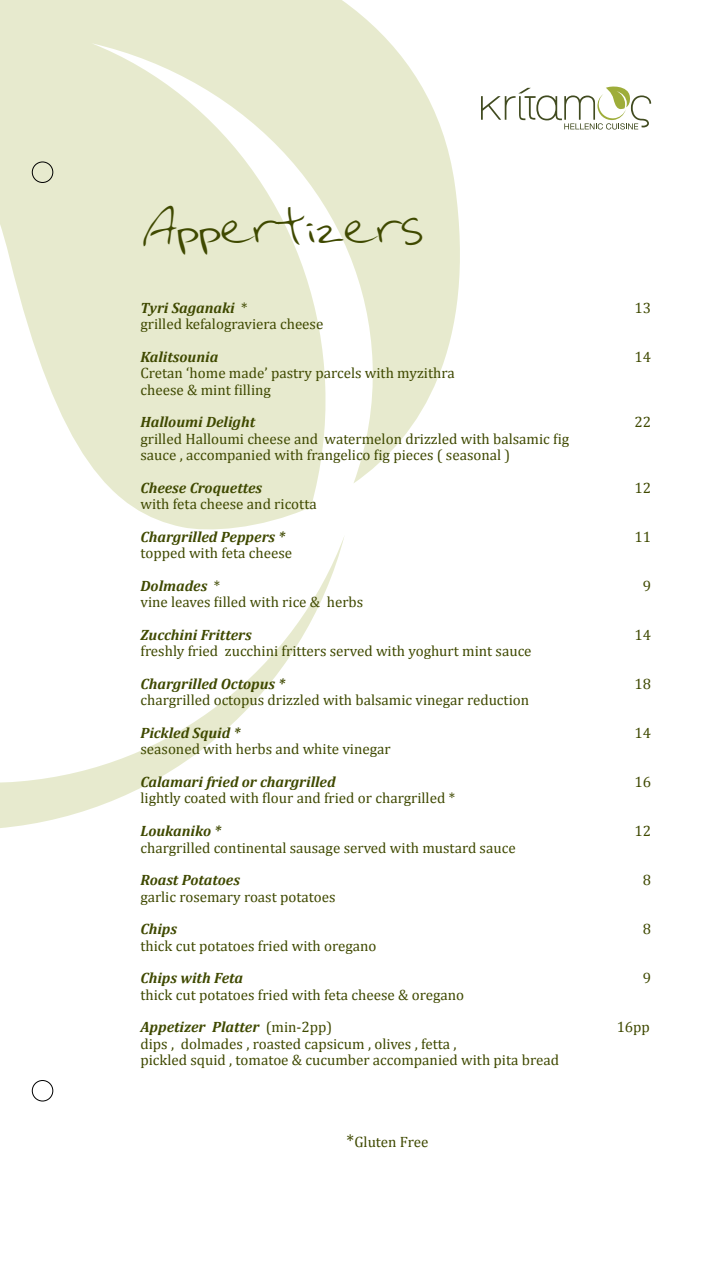
<style>
.page{position:relative;width:715px;height:1263px;background:#fff}
.page>*{position:absolute;margin:0;border:0;box-sizing:border-box;transform-origin:0 0}
.t1{font:45px "Urara";color:#3f4900}
.t2{font:15px/16.4px "Cambria";color:#3f4900}
.t3{font:italic 700 15px "Cambria";color:#3f4900}
.s1{font-weight:400;font-style:normal}
.s2{font-weight:700;font-style:italic}
.s3{font-size:18px}
</style>
<div class="page">
<svg style="left:0;top:537px;width:344px;height:291px"></svg>
<svg style="left:0;top:0;width:460px;height:530px;fill:#e7eace"></svg>
<div style="left:32px;top:162px;width:21px;height:21px;border:1px solid #000;border-radius:50%"></div>
<div style="left:32px;top:1080px;width:21px;height:21px;border:1px solid #000;border-radius:50%"></div>
<svg style="left:481px;top:86px;width:170px;height:44px"></svg>
<h1 class="t1" style="left:140px;top:201px;width:283px">Appertizers</h1>
<p class="t3" style="left:140px;top:297px;width:109px">Tyri Saganaki <span class="s1">*</span></p>
<p class="t2" style="left:634px;top:300px;width:18px">13</p>
<p class="t2" style="left:140px;top:316px;width:184px">grilled kefalograviera cheese</p>
<p class="t3" style="left:140px;top:346px;width:79px">Kalitsounia</p>
<p class="t2" style="left:634px;top:349px;width:18px">14</p>
<p class="t2" style="left:140px;top:365px;width:315px">Cretan ‘home made’ pastry parcels with myzithra cheese &amp; mint filling</p>
<p class="t3" style="left:140px;top:412px;width:116px">Halloumi Delight</p>
<p class="t2" style="left:634px;top:414px;width:18px">22</p>
<p class="t2" style="left:140px;top:430px;width:430px">grilled Halloumi cheese and watermelon drizzled with balsamic fig sauce , accompanied with frangelico fig pieces ( seasonal )</p>
<p class="t3" style="left:140px;top:477px;width:123px">Cheese Croquettes</p>
<p class="t2" style="left:634px;top:479px;width:18px">12</p>
<p class="t2" style="left:140px;top:496px;width:178px">with feta cheese and ricotta</p>
<p class="t3" style="left:140px;top:526px;width:146px">Chargrilled Peppers *</p>
<p class="t2" style="left:634px;top:528px;width:18px">11</p>
<p class="t2" style="left:140px;top:537px;width:153px;line-height:32.7px">topped with feta cheese<br><span class="s2">Dolmades</span> *</p>
<p class="t2" style="left:642px;top:577px;width:10px">9</p>
<p class="t2" style="left:140px;top:594px;width:224px">vine leaves filled with rice &amp; herbs</p>
<p class="t3" style="left:140px;top:624px;width:113px">Zucchini Fritters</p>
<p class="t2" style="left:634px;top:627px;width:18px">14</p>
<p class="t2" style="left:140px;top:643px;width:392px">freshly fried zucchini fritters served with yoghurt mint sauce</p>
<p class="t3" style="left:140px;top:673px;width:146px">Chargrilled Octopus *</p>
<p class="t2" style="left:634px;top:676px;width:18px">18</p>
<p class="t2" style="left:140px;top:692px;width:390px">chargrilled octopus drizzled with balsamic vinegar reduction</p>
<p class="t3" style="left:140px;top:722px;width:101px">Pickled Squid *</p>
<p class="t2" style="left:634px;top:725px;width:18px">14</p>
<p class="t2" style="left:140px;top:741px;width:251px">seasoned with herbs and white vinegar</p>
<p class="t3" style="left:140px;top:771px;width:197px">Calamari fried or chargrilled</p>
<p class="t2" style="left:634px;top:774px;width:18px">16</p>
<p class="t2" style="left:140px;top:790px;width:316px">lightly coated with flour and fried or chargrilled *</p>
<p class="t3" style="left:140px;top:820px;width:82px">Loukaniko *</p>
<p class="t2" style="left:634px;top:823px;width:18px">12</p>
<p class="t2" style="left:140px;top:839px;width:376px">chargrilled continental sausage served with mustard sauce</p>
<p class="t3" style="left:140px;top:869px;width:101px">Roast Potatoes</p>
<p class="t2" style="left:642px;top:872px;width:10px">8</p>
<p class="t2" style="left:140px;top:888px;width:196px">garlic rosemary roast potatoes</p>
<p class="t3" style="left:140px;top:918px;width:38px">Chips</p>
<p class="t2" style="left:642px;top:921px;width:10px">8</p>
<p class="t2" style="left:140px;top:937px;width:237px">thick cut potatoes fried with oregano</p>
<p class="t3" style="left:140px;top:968px;width:104px">Chips with Feta</p>
<p class="t2" style="left:642px;top:970px;width:10px">9</p>
<p class="t2" style="left:140px;top:978px;width:325px;line-height:32.7px">thick cut potatoes fried with feta cheese &amp; oregano<br><span class="s2">Appetizer Platter</span> (min-2pp)</p>
<p class="t2" style="left:616px;top:1019px;width:35px">16pp</p>
<p class="t2" style="left:140px;top:1035px;width:420px">dips , dolmades , roasted capsicum , olives , fetta ,<br>pickled squid , tomatoe &amp; cucumber accompanied with pita bread</p>
<p class="t2" style="left:346px;top:1133px;width:83px"><span class="s3">*</span>Gluten Free</p>
</div>
